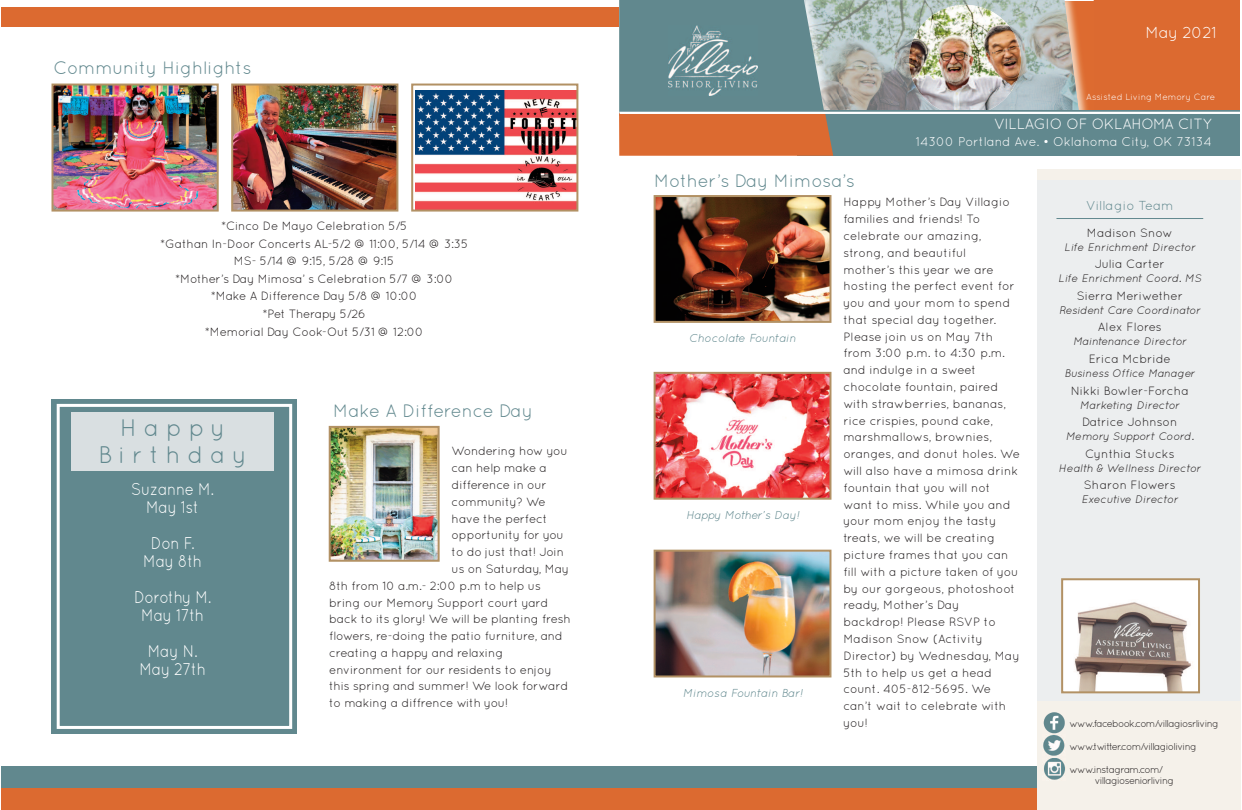
<style>
.page{position:relative;width:1242px;height:810px;background:#fff}
.page>*{position:absolute;margin:0;border:0;box-sizing:border-box;transform-origin:0 0}
.t1{font:24px/27px "Quicksand";letter-spacing:.29em;color:#61888e;text-align:center}
.t2{font:18px "Quicksand";color:#61888e}
.t3{font:17px/18px "Quicksand";letter-spacing:-.02em;color:#fff;text-align:center;scale:.89 1}
.t4{font:16px "Quicksand";letter-spacing:-.02em;color:#fff}
.t5{font:14.8px "Quicksand";letter-spacing:-.015em;color:#fff}
.t6{font:13px "Quicksand";color:#61888e}
.t7{font:12.7px "Quicksand";color:#fff}
.t8{font:12px/16.8px "Quicksand";letter-spacing:-.015em;color:#231f20;text-align:center}
.t9{font:italic 11.5px "Quicksand";letter-spacing:-.025em;color:#61888e}
.t10{font:italic 11.5px "Quicksand";color:#61888e}
.t11{font:italic 11px "Quicksand";color:#231f20}
.t12{font:10px/11px "Quicksand";letter-spacing:-.07em;color:#231f20}
.t13{font:9px "Quicksand";color:#fff}
</style>
<div class="page">
<div style="left:1px;top:766px;width:1044px;height:26px;background:#61888e"></div>
<div style="left:1px;top:8px;width:621px;height:19px;background:#dc6a30"></div>
<div style="left:1px;top:788px;width:1044px;height:22px;background:#dc6a30"></div>
<div style="left:1037px;top:170px;width:204px;height:640px;background:#f5f1ea"></div>
<div style="left:51px;top:400px;width:246px;height:334px;background:#61888e"></div>
<svg style="left:620px;top:0;width:620px;height:156px;background:#a18e7d"></svg>
<img style="left:668px;top:25px;width:90px;height:70px">
<div style="left:1037px;top:180px;width:203px;height:521px;background:#eceeef"></div>
<div style="left:57px;top:404px;width:235px;height:325px;border:3px solid #fff"></div>
<img style="left:1043px;top:712px;width:23px;height:68px">
<svg style="left:1043px;top:757px;width:23px;height:1px"></svg>
<div style="left:72px;top:412px;width:202px;height:59px;background:#d9dfe1"></div>
<hr style="left:1056px;top:218px;width:147px;height:1px;background:#61888e">
<img style="left:1064px;top:581px;width:133px;height:109px">
<div style="left:1061px;top:578px;width:139px;height:115px;border:2px solid #b29164"></div>
<img style="left:55px;top:87px;width:161px;height:122px">
<div style="left:52px;top:84px;width:167px;height:128px;border:2px solid #b29164"></div>
<img style="left:234px;top:87px;width:161px;height:122px">
<div style="left:231px;top:84px;width:167px;height:128px;border:2px solid #b29164"></div>
<img style="left:415px;top:90px;width:160px;height:119px">
<div style="left:411px;top:84px;width:167px;height:128px;border:2px solid #b29164"></div>
<img style="left:657px;top:198px;width:171px;height:122px">
<div style="left:654px;top:195px;width:177px;height:128px;border:2px solid #b29164"></div>
<img style="left:657px;top:375px;width:171px;height:122px">
<div style="left:654px;top:372px;width:177px;height:128px;border:2px solid #b29164"></div>
<img style="left:657px;top:553px;width:171px;height:121px">
<div style="left:654px;top:550px;width:177px;height:127px;border:2px solid #b29164"></div>
<img style="left:332px;top:429px;width:105px;height:130px">
<div style="left:329px;top:426px;width:111px;height:136px;border:2px solid #b29164"></div>
<h2 class="t2" style="left:53px;top:61px;width:200px">Community Highlights</h2>
<p class="t8" style="left:160px;top:218px;width:310px;line-height:17.6px">*Cinco De Mayo Celebration 5/5<br>*Gathan In-Door Concerts AL-5/2 @ 11:00, 5/14 @ 3:35<br>MS- 5/14 @ 9:15, 5/28 @ 9:15<br>*Mother’s Day Mimosa’ s Celebration 5/7 @ 3:00 *Make A Difference Day 5/8 @ 10:00<br>*Pet Therapy 5/26<br>*Memorial Day Cook-Out 5/31 @ 12:00</p>
<h1 class="t1" style="left:98px;top:416px;width:150px">Happy<br>Birthday</h1>
<h3 class="t3" style="left:131px;top:482px;width:95px">Suzanne M.<br>May 1st</h3>
<h3 class="t3" style="left:143px;top:536px;width:68px">Don F.<br>May 8th</h3>
<h3 class="t3" style="left:134px;top:590px;width:88px">Dorothy M.<br>May 17th</h3>
<h3 class="t3" style="left:139px;top:644px;width:76px">May N.<br>May 27th</h3>
<h2 class="t2" style="left:333px;top:404px;width:201px">Make A Difference Day</h2>
<p class="t8" style="left:452px;top:444px;width:118px">Wondering how you</p>
<p class="t8" style="left:452px;top:461px;width:97px">can help make a</p>
<p class="t8" style="left:452px;top:478px;width:97px">difference in our</p>
<p class="t8" style="left:452px;top:494px;width:96px">community? We</p>
<p class="t8" style="left:452px;top:511px;width:97px">have the perfect</p>
<p class="t8" style="left:452px;top:528px;width:114px">opportunity for you</p>
<p class="t8" style="left:452px;top:545px;width:114px">to do just that! Join</p>
<p class="t8" style="left:452px;top:562px;width:119px">us on Saturday, May</p>
<p class="t8" style="left:329px;top:578px;width:213px">8th from 10 a.m.- 2:00 p.m to help us</p>
<p class="t8" style="left:329px;top:595px;width:221px">bring our Memory Support court yard</p>
<p class="t8" style="left:329px;top:612px;width:243px">back to its glory! We will be planting fresh</p>
<p class="t8" style="left:329px;top:629px;width:235px">flowers, re-doing the patio furniture, and</p>
<p class="t8" style="left:329px;top:646px;width:176px">creating a happy and relaxing</p>
<p class="t8" style="left:329px;top:662px;width:224px">environment for our residents to enjoy</p>
<p class="t8" style="left:329px;top:679px;width:241px">this spring and summer! We look forward</p>
<p class="t8" style="left:329px;top:696px;width:180px">to making a diffrence with you!</p>
<h3 class="t4" style="left:1146px;top:27px;width:73px">May 2021</h3>
<p class="t13" style="left:1086px;top:94px;width:131px">Assisted Living Memory Care</p>
<h2 class="t2" style="left:654px;top:174px;width:203px">Mother’s Day Mimosa’s</h2>
<p class="t5" style="left:994px;top:118px;width:219px">VILLAGIO OF OKLAHOMA CITY</p>
<p class="t7" style="left:916px;top:137px;width:298px">14300 Portland Ave. • Oklahoma City, OK 73134</p>
<p class="t9" style="left:690px;top:334px;width:108px">Chocolate Fountain</p>
<p class="t9" style="left:686px;top:511px;width:115px">Happy Mother’s Day!</p>
<p class="t10" style="left:683px;top:689px;width:121px">Mimosa Fountain Bar!</p>
<p class="t8" style="left:843px;top:195px;width:178px;text-align:left">Happy Mother’s Day Villagio families and friends! To celebrate our amazing, strong, and beautiful mother’s this year we are hosting the perfect event for you and your mom to spend that special day together.<br>Please join us on May 7th from 3:00 p.m. to 4:30 p.m. and indulge in a sweet chocolate fountain, paired with strawberries, bananas, rice crispies, pound cake, marshmallows, brownies, oranges, and donut holes. We will also have a mimosa drink fountain that you will not want to miss. While you and your mom enjoy the tasty treats, we will be creating picture frames that you can fill with a picture taken of you by our gorgeous, photoshoot ready, Mother’s Day backdrop! Please RSVP to<br>Madison Snow (Activity<br>Director) by Wednesday, May<br>5th to help us get a head count. 405-812-5695. We can’t wait to celebrate with you!</p>
<p class="t6" style="left:1086px;top:201px;width:89px">Villagio Team</p>
<p class="t8" style="left:1087px;top:225px;width:87px">Madison Snow</p>
<p class="t11" style="left:1064px;top:243px;width:133px">Life Enrichment Director</p>
<p class="t8" style="left:1095px;top:257px;width:72px">Julia Carter</p>
<p class="t11" style="left:1058px;top:275px;width:145px">Life Enrichment Coord. MS</p>
<p class="t8" style="left:1077px;top:288px;width:108px">Sierra Meriwether</p>
<p class="t11" style="left:1059px;top:306px;width:143px">Resident Care Coordinator</p>
<p class="t8" style="left:1098px;top:320px;width:66px">Alex Flores</p>
<p class="t11" style="left:1073px;top:338px;width:115px">Maintenance Director</p>
<p class="t8" style="left:1089px;top:352px;width:84px">Erica Mcbride</p>
<p class="t11" style="left:1065px;top:369px;width:132px">Business Office Manager</p>
<p class="t8" style="left:1071px;top:383px;width:120px">Nikki Bowler-Forcha</p>
<p class="t11" style="left:1080px;top:401px;width:101px">Marketing Director</p>
<p class="t8" style="left:1082px;top:415px;width:97px">Datrice Johnson</p>
<p class="t11" style="left:1066px;top:433px;width:130px">Memory Support Coord.</p>
<p class="t8" style="left:1085px;top:446px;width:91px">Cynthia Stucks</p>
<p class="t11" style="left:1059px;top:464px;width:144px">Health &amp; Wellness Director</p>
<p class="t8" style="left:1084px;top:478px;width:93px">Sharon Flowers</p>
<p class="t11" style="left:1082px;top:496px;width:98px">Executive Director</p>
<p class="t12" style="left:1069px;top:719px;width:151px">www.facebook.com/villagiosrliving</p>
<p class="t12" style="left:1069px;top:742px;width:129px">www.twitter.com/villagioliving</p>
<p class="t12" style="left:1095px;top:765px;width:81px;text-indent:-25px">www.instagram.com/ villagioseniorliving</p>
</div>
